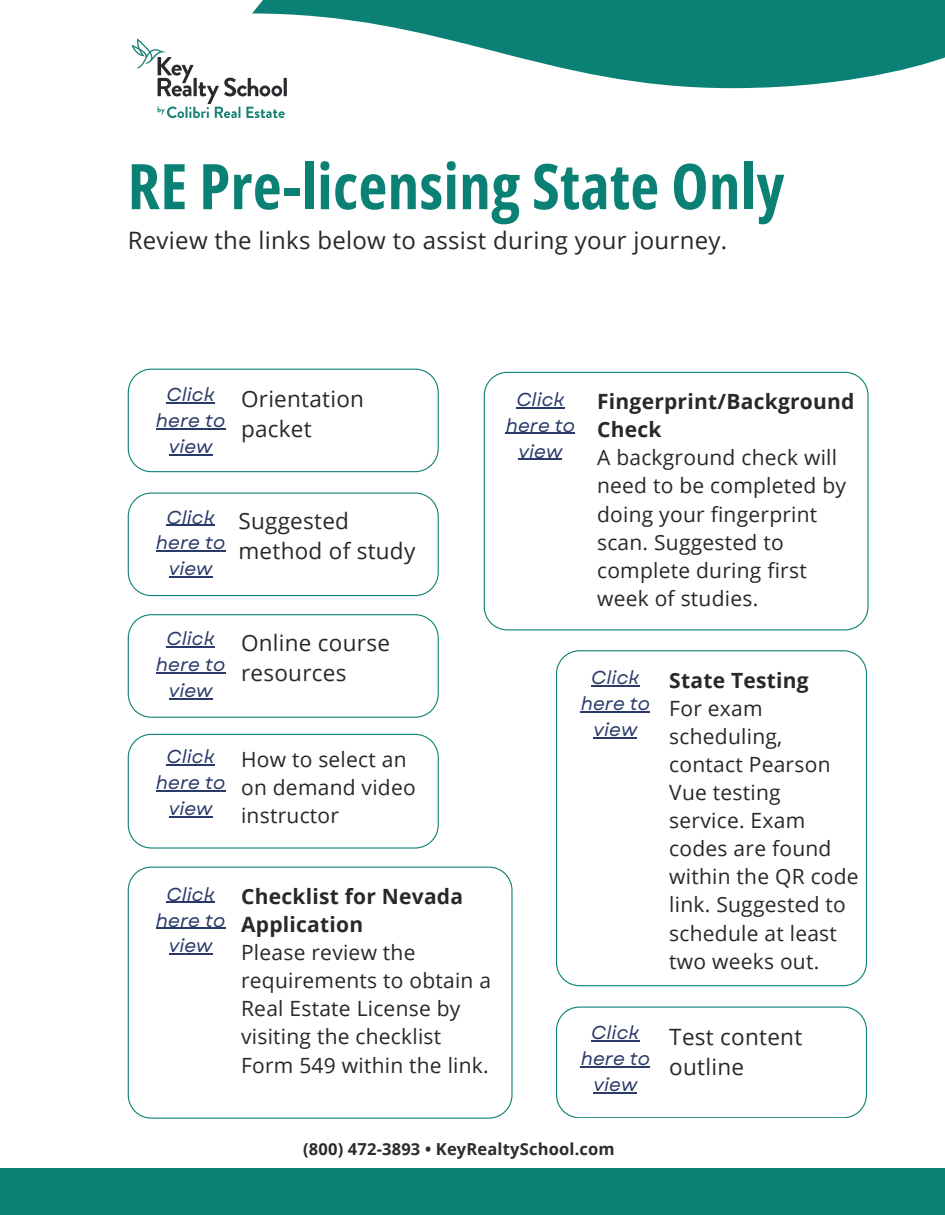
<style>
.page{position:relative;width:945px;height:1215px;background:#fff}
.page>*{position:absolute;margin:0;border:0;box-sizing:border-box;transform-origin:0 0}
.t1{font:700 63px "Open Sans Condensed";letter-spacing:.005em;color:#0b8175}
.t2{font:24px "Open Sans";letter-spacing:.015em;color:#272828}
.t3{font:22.5px/30.3px "Open Sans";letter-spacing:.01em;color:#272828}
.t4{font:21px/28.2px "Open Sans";letter-spacing:.01em;color:#272828}
.t5{font:700 21px/28.2px "Open Sans";letter-spacing:.01em;color:#272828}
.t6{font:italic 18.75px/25.8px "Garet";color:#293969;text-align:center}
.t7{font:700 16.5px "Open Sans";letter-spacing:.01em;color:#2d2a28}
</style>
<div class="page">
<div style="left:0;top:1168px;width:945px;height:47px;background:#0b8175"></div>
<svg style="left:252px;top:0;width:693px;height:88px;fill:#0b8175"></svg>
<svg style="left:132px;top:38px;width:155px;height:80px"></svg>
<svg style="left:128px;top:369px;width:311px;height:103px"></svg>
<svg style="left:484px;top:372px;width:384px;height:258px"></svg>
<svg style="left:128px;top:734px;width:311px;height:115px"></svg>
<svg style="left:128px;top:867px;width:384px;height:252px"></svg>
<svg style="left:128px;top:493px;width:311px;height:103px"></svg>
<svg style="left:556px;top:650px;width:311px;height:336px"></svg>
<svg style="left:556px;top:1007px;width:311px;height:111px"></svg>
<hr style="left:167px;top:402px;width:48px;height:1px;background:#293969">
<hr style="left:156px;top:428px;width:69px;height:1px;background:#293969">
<hr style="left:169px;top:454px;width:43px;height:1px;background:#293969">
<hr style="left:167px;top:525px;width:48px;height:1px;background:#293969">
<hr style="left:156px;top:551px;width:69px;height:1px;background:#293969">
<hr style="left:169px;top:576px;width:43px;height:2px;background:#293969">
<hr style="left:167px;top:764px;width:48px;height:2px;background:#293969">
<hr style="left:156px;top:790px;width:69px;height:1px;background:#293969">
<hr style="left:169px;top:816px;width:43px;height:1px;background:#293969">
<hr style="left:167px;top:902px;width:48px;height:1px;background:#293969">
<hr style="left:156px;top:928px;width:69px;height:1px;background:#293969">
<hr style="left:169px;top:954px;width:43px;height:1px;background:#293969">
<hr style="left:591px;top:1040px;width:48px;height:1px;background:#293969">
<hr style="left:581px;top:1066px;width:69px;height:1px;background:#293969">
<hr style="left:594px;top:1092px;width:43px;height:1px;background:#293969">
<hr style="left:591px;top:685px;width:48px;height:2px;background:#293969">
<hr style="left:581px;top:711px;width:69px;height:1px;background:#293969">
<hr style="left:594px;top:737px;width:43px;height:1px;background:#293969">
<hr style="left:516px;top:407px;width:48px;height:1px;background:#293969">
<hr style="left:506px;top:433px;width:69px;height:1px;background:#293969">
<hr style="left:519px;top:459px;width:43px;height:1px;background:#293969">
<svg style="left:128px;top:614px;width:311px;height:104px"></svg>
<hr style="left:167px;top:646px;width:48px;height:2px;background:#293969">
<hr style="left:156px;top:672px;width:69px;height:1px;background:#293969">
<hr style="left:169px;top:698px;width:43px;height:1px;background:#293969">
<p class="t1" style="left:128px;top:142px;width:658px">RE Pre-licensing State Only</p>
<h1 class="t2" style="left:128px;top:224px;width:601px">Review the links below to assist during your journey.</h1>
<h4 class="t6" style="left:156px;top:382px;width:71px">Click here to view</h4>
<h2 class="t3" style="left:241px;top:383px;width:125px">Orientation packet</h2>
<h3 class="t6" style="left:156px;top:504px;width:71px">Click here to view</h3>
<h3 class="t3" style="left:238px;top:505px;width:178px">Suggested method of study</h3>
<h2 class="t6" style="left:156px;top:626px;width:71px">Click here to view</h2>
<h5 class="t3" style="left:241px;top:627px;width:150px">Online course resources</h5>
<h5 class="t6" style="left:156px;top:744px;width:71px">Click here to view</h5>
<h5 class="t4" style="left:241px;top:744px;width:176px">How to select an on demand video instructor</h5>
<h4 class="t6" style="left:156px;top:881px;width:71px">Click here to view</h4>
<h5 class="t5" style="left:241px;top:882px;width:224px">Checklist for Nevada<br>Application</h5>
<h4 class="t4" style="left:241px;top:938px;width:252px">Please review the requirements to obtain a<br>Real Estate License by visiting the checklist<br>Form 549 within the link.</h4>
<h4 class="t6" style="left:506px;top:387px;width:71px">Click here to view</h4>
<h2 class="t5" style="left:597px;top:387px;width:259px">Fingerprint/Background<br>Check</h2>
<h5 class="t4" style="left:597px;top:443px;width:250px">A background check will need to be completed by doing your fingerprint scan. Suggested to complete during first week of studies.</h5>
<h3 class="t6" style="left:581px;top:665px;width:71px">Click here to view</h3>
<h2 class="t5" style="left:669px;top:666px;width:141px">State Testing</h2>
<h5 class="t4" style="left:669px;top:693px;width:191px">For exam scheduling, contact Pearson<br>Vue testing service. Exam codes are found within the QR code link. Suggested to schedule at least two weeks out.</h5>
<h5 class="t6" style="left:581px;top:1020px;width:71px">Click here to view</h5>
<h5 class="t3" style="left:669px;top:1021px;width:134px">Test content outline</h5>
<h2 class="t7" style="left:303px;top:1137px;width:313px">(800) 472-3893 • KeyRealtySchool.com</h2>
</div>
